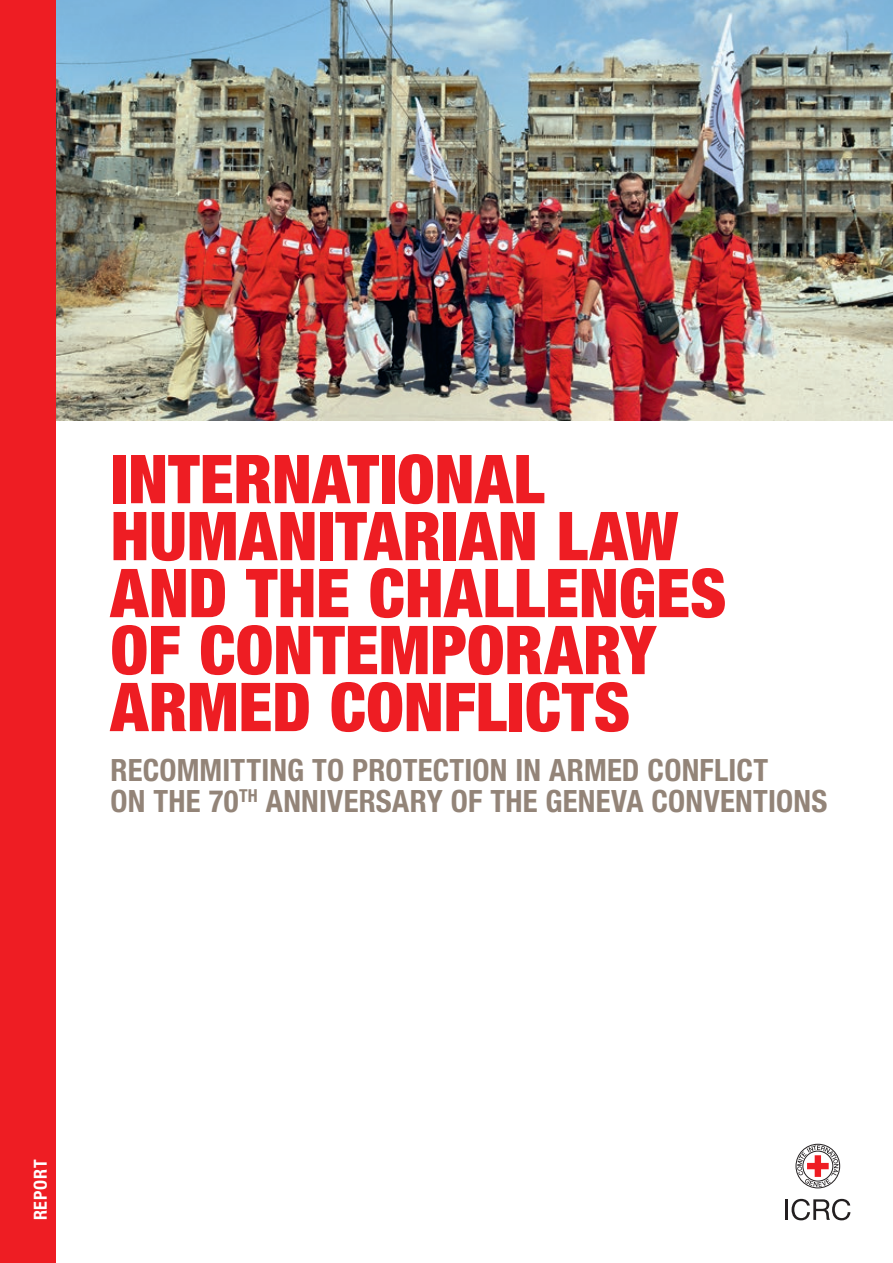
<style>
.page{position:relative;width:893px;height:1263px;background:#fff}
.page>*{position:absolute;margin:0;border:0;box-sizing:border-box;transform-origin:0 0}
.t1{font:900 condensed 67.5px/57px "Helvetica Neue LT Std";color:#ee1d23}
.t2{font:700 condensed 30.75px/30.8px "Helvetica Neue LT Std";letter-spacing:.005em;color:#938478}
.t3{font:700 condensed 18px "Helvetica Neue LT Std";letter-spacing:.05em;color:#fff}
</style>
<div class="page">
<img style="left:55px;top:0;width:838px;height:421px">
<div style="left:0;top:0;width:55px;height:1263px;background:#ee1d23"></div>
<div style="left:796px;top:1144px;width:44px;height:44px;border:1px solid #231f20;border-radius:50%"></div>
<svg style="left:797px;top:1145px;width:41px;height:42px"></svg>
<hr style="left:785px;top:1199px;width:3px;height:21px;background:#231f20">
<svg style="left:792px;top:1199px;width:58px;height:21px"></svg>
<h1 class="t1" style="left:111px;top:450px;width:617px">INTERNATIONAL<br>HUMANITARIAN LAW<br>AND THE CHALLENGES<br>OF CONTEMPORARY<br>ARMED CONFLICTS</h1>
<p class="t2" style="left:111px;top:754px;width:718px">RECOMMITTING TO PROTECTION IN ARMED CONFLICT<br>ON THE 70<sup>TH</sup> ANNIVERSARY OF THE GENEVA CONVENTIONS</p>
<p class="t3" style="left:30px;top:1220px;width:63px;rotate:-90deg">REPORT</p>
</div>
